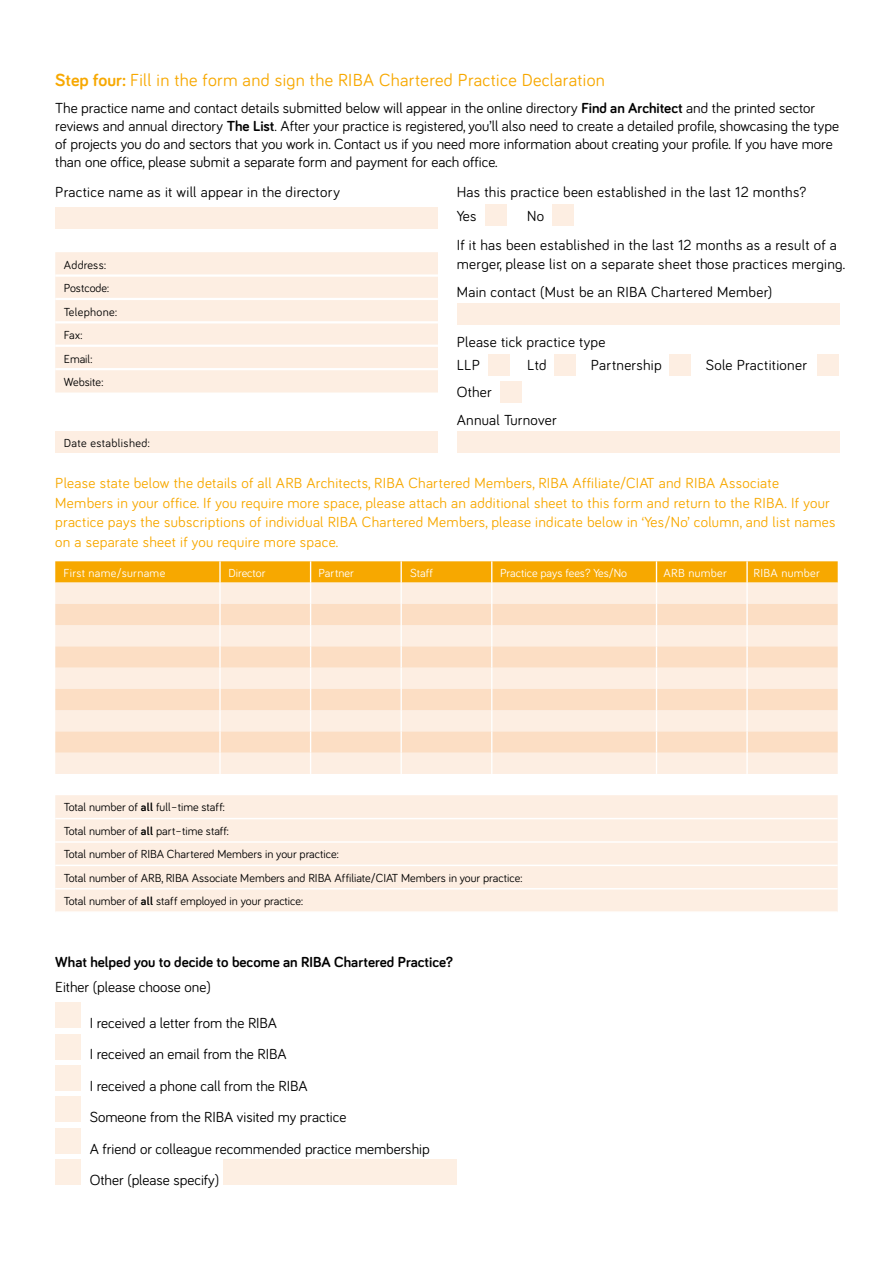
<style>
.page{position:relative;width:893px;height:1263px;background:#fff}
.page>*{position:absolute;margin:0;border:0;box-sizing:border-box;transform-origin:0 0}
.t1{font:18px "Bariol";letter-spacing:.02em;color:#f7a800}
.t2{font:15px/31.3px "Bariol";color:#000}
.t3{font:15px/19.5px "Bariol";letter-spacing:.02em;color:#f7a800}
.t4{font:15px/23.7px "Bariol";letter-spacing:.02em;color:#000}
.t5{font:700 15px "Bariol";color:#000}
.t6{font:12px/23.4px "Bariol";color:#000}
.t7{font:12px "Bariol";color:#fff}
.t8{font:12px "Bariol";letter-spacing:.03em;color:#fff}
.t9{font:12px "Bariol";letter-spacing:.03em;color:#000}
.s1{font-weight:700}
</style>
<div class="page">
<div style="left:55px;top:795px;width:783px;height:116px;background:#fdeee2"></div>
<hr style="left:55px;top:818px;width:783px;height:1px;background:#fff">
<hr style="left:55px;top:841px;width:783px;height:2px;background:#fff">
<hr style="left:55px;top:865px;width:783px;height:1px;background:#fff">
<hr style="left:55px;top:888px;width:783px;height:1px;background:#fff">
<div style="left:55px;top:208px;width:383px;height:21px;background:#fdeee2"></div>
<div style="left:55px;top:252px;width:383px;height:140px;background:#fdeee2"></div>
<hr style="left:55px;top:274px;width:383px;height:3px;background:#fff">
<hr style="left:55px;top:298px;width:383px;height:2px;background:#fff">
<hr style="left:55px;top:321px;width:383px;height:2px;background:#fff">
<hr style="left:55px;top:345px;width:383px;height:2px;background:#fff">
<hr style="left:55px;top:368px;width:383px;height:2px;background:#fff">
<div style="left:55px;top:431px;width:383px;height:21px;background:#fdeee2"></div>
<div style="left:486px;top:205px;width:21px;height:21px;background:#fdeee2"></div>
<div style="left:552px;top:205px;width:21px;height:21px;background:#fdeee2"></div>
<div style="left:457px;top:303px;width:382px;height:22px;background:#fdeee2"></div>
<div style="left:488px;top:354px;width:21px;height:22px;background:#fdeee2"></div>
<div style="left:554px;top:354px;width:21px;height:22px;background:#fdeee2"></div>
<div style="left:669px;top:354px;width:21px;height:22px;background:#fdeee2"></div>
<div style="left:817px;top:354px;width:22px;height:22px;background:#fdeee2"></div>
<div style="left:500px;top:381px;width:21px;height:21px;background:#fdeee2"></div>
<div style="left:457px;top:431px;width:382px;height:21px;background:#fdeee2"></div>
<svg style="left:55px;top:561px;width:783px;height:213px;background:#fce1c0"></svg>
<div style="left:55px;top:1002px;width:26px;height:26px;background:#fdefe3"></div>
<div style="left:55px;top:1034px;width:26px;height:25px;background:#fdefe3"></div>
<div style="left:55px;top:1065px;width:26px;height:26px;background:#fdefe3"></div>
<div style="left:55px;top:1097px;width:26px;height:25px;background:#fdefe3"></div>
<div style="left:55px;top:1128px;width:26px;height:25px;background:#fdefe3"></div>
<div style="left:55px;top:1159px;width:26px;height:26px;background:#fdefe3"></div>
<div style="left:223px;top:1159px;width:234px;height:26px;background:#fdefe3"></div>
<p class="t1" style="left:55px;top:68px;width:551px"><span class="s1">Step four:</span> Fill in the form and sign the RIBA Chartered Practice Declaration</p>
<p class="t2" style="left:55px;top:98px;width:785px;line-height:18px">The practice name and contact details submitted below will appear in the online directory <span class="s1">Find an Architect</span> and the printed sector reviews and annual directory <span class="s1">The List</span>. After your practice is registered, you’ll also need to create a detailed profile, showcasing the type of projects you do and sectors that you work in. Contact us if you need more information about creating your profile. If you have more than one office, please submit a separate form and payment for each office.</p>
<p class="t4" style="left:55px;top:179px;width:286px">Practice name as it will appear in the directory</p>
<p class="t4" style="left:457px;top:179px;width:351px">Has this practice been established in the last 12 months?<br>Yes</p>
<p class="t4" style="left:457px;top:200px;width:382px;line-height:29.2px;text-indent:70px">No<br>If it has been established in the last 12 months as a result of a</p>
<p class="t4" style="left:457px;top:250px;width:390px;line-height:28px">merger, please list on a separate sheet those practices merging.<br>Main contact (Must be an RIBA Chartered Member)</p>
<p class="t4" style="left:457px;top:329px;width:150px">Please tick practice type<br>LLP</p>
<p class="t6" style="left:64px;top:253px;width:55px">Address:<br>Postcode:<br>Telephone:<br>Fax:<br>Email:<br>Website:</p>
<p class="t2" style="left:527px;top:349px;width:21px">Ltd</p>
<p class="t4" style="left:591px;top:353px;width:72px">Partnership</p>
<p class="t4" style="left:706px;top:353px;width:103px">Sole Practitioner</p>
<p class="t4" style="left:457px;top:377px;width:102px;line-height:28px">Other<br>Annual Turnover</p>
<p class="t9" style="left:64px;top:434px;width:87px">Date established:</p>
<p class="t3" style="left:55px;top:473px;width:782px">Please state below the details of all ARB Architects, RIBA Chartered Members, RIBA Affiliate/CIAT and RIBA Associate Members in your office. If you require more space, please attach an additional sheet to this form and return to the RIBA. If your practice pays the subscriptions of individual RIBA Chartered Members, please indicate below in ‘Yes/No’ column, and list names on a separate sheet if you require more space.</p>
<p class="t8" style="left:64px;top:564px;width:103px">First name/surname</p>
<p class="t7" style="left:229px;top:564px;width:39px">Director</p>
<p class="t7" style="left:319px;top:564px;width:37px">Partner</p>
<p class="t7" style="left:410px;top:564px;width:24px">Staff</p>
<p class="t7" style="left:500px;top:564px;width:129px">Practice pays fees? Yes/No</p>
<p class="t8" style="left:664px;top:564px;width:65px">ARB number</p>
<p class="t8" style="left:754px;top:564px;width:68px">RIBA number</p>
<p class="t6" style="left:64px;top:795px;width:460px">Total number of <span class="s1">all</span> full–time staff:<br>Total number of <span class="s1">all</span> part–time staff:<br>Total number of RIBA Chartered Members in your practice:<br>Total number of ARB, RIBA Associate Members and RIBA Affiliate/CIAT Members in your practice:<br>Total number of <span class="s1">all</span> staff employed in your practice:</p>
<p class="t5" style="left:55px;top:952px;width:399px">What helped you to decide to become an RIBA Chartered Practice?</p>
<p class="t2" style="left:55px;top:971px;width:157px">Either (please choose one)</p>
<p class="t2" style="left:90px;top:1006px;width:341px">I received a letter from the RIBA<br>I received an email from the RIBA<br>I received a phone call from the RIBA<br>Someone from the RIBA visited my practice<br>A friend or colleague recommended practice membership Other (please specify)</p>
</div>
